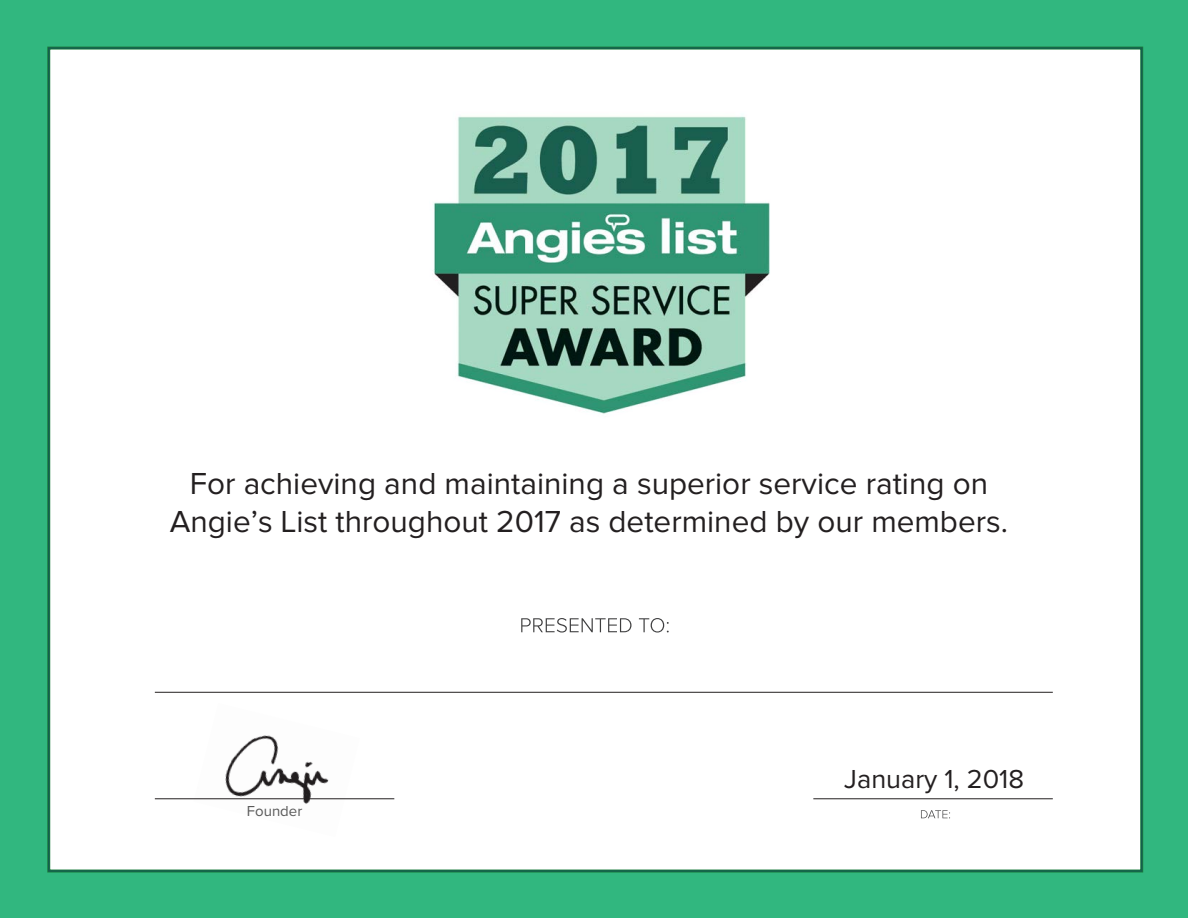
<style>
.page{position:relative;width:1188px;height:918px;background:#31b77f}
.page>*{position:absolute;margin:0;border:0;box-sizing:border-box;transform-origin:0 0}
.t1{font:31.5px/37.8px "Proxima Nova";color:#231f20;text-align:center}
.t2{font:27px "Proxima Nova";color:#231f20}
.t3{font:15px "Proxima Nova";color:#595959}
</style>
<div class="page">
<div style="left:47px;top:47px;width:1096px;height:826px;background:#fff;border:3px solid #1c7e3e"></div>
<img style="left:194px;top:735px;width:166px;height:69px">
<svg style="left:921px;top:810px;width:29px;height:8px"></svg>
<svg style="left:521px;top:618px;width:111px;height:15px"></svg>
<svg style="left:639px;top:618px;width:30px;height:15px"></svg>
<hr style="left:155px;top:799px;width:239px;height:1px;background:#231f20">
<hr style="left:813px;top:799px;width:240px;height:1px;background:#231f20">
<hr style="left:155px;top:692px;width:898px;height:1px;background:#231f20">
<img style="left:433px;top:116px;width:337px;height:298px">
<p class="t1" style="left:170px;top:466px;width:840px">For achieving and maintaining a superior service rating on<br>Angie’s List throughout 2017 as determined by our members.</p>
<p class="t3" style="left:247px;top:802px;width:57px">Founder</p>
<p class="t2" style="left:844px;top:763px;width:181px">January 1, 2018</p>
</div>
